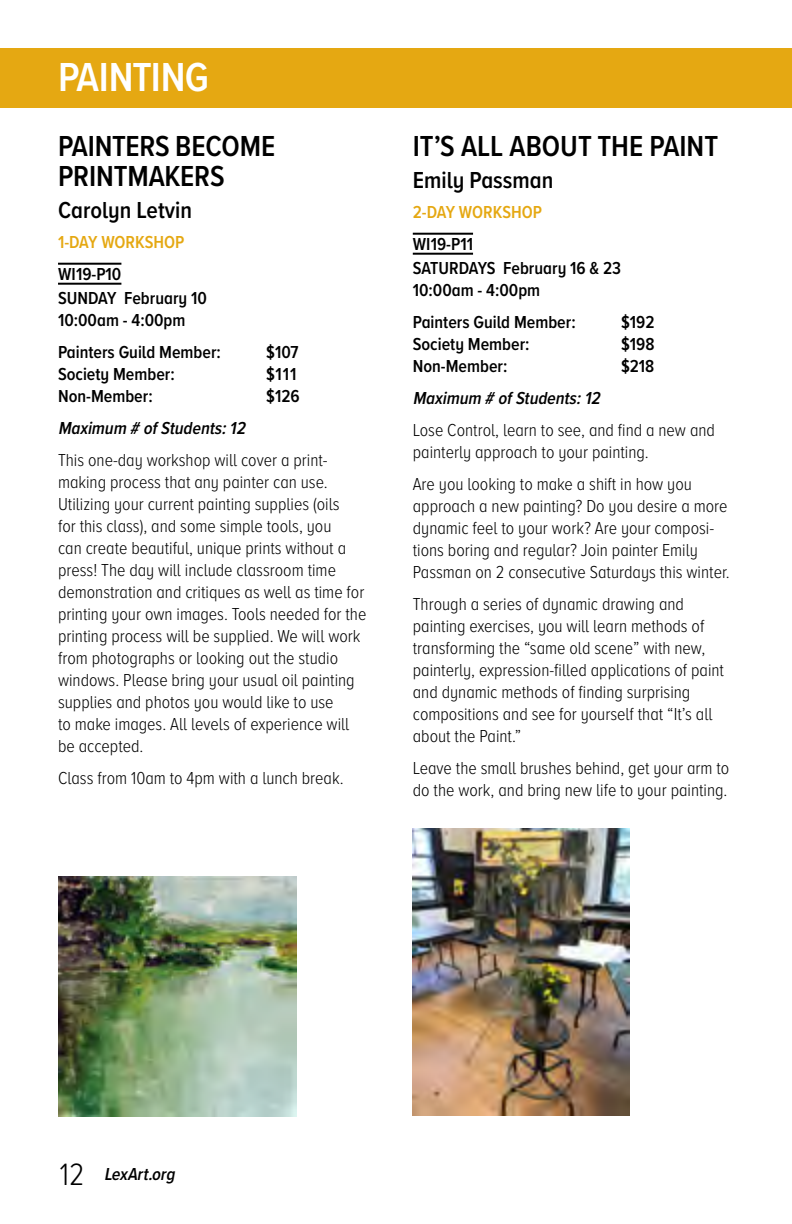
<style>
.page{position:relative;width:792px;height:1224px;background:#fff}
.page>*{position:absolute;margin:0;border:0;box-sizing:border-box;transform-origin:0 0}
.t1{font:600 42px "Proxima Nova Cond";letter-spacing:-.01em;color:#fff}
.t2{font:600 30px "Proxima Nova A Cond";color:#000}
.t3{font:600 24px "Proxima Nova A Cond";color:#000}
.t4{font:300 18px/22px "Proxima Nova A Cond";color:#000}
.t5{font:600 18px/24px "Proxima Nova A Cond";color:#000}
.t6{font:italic 600 18px "Proxima Nova A Cond";color:#000}
.t7{font:600 18px "Proxima Nova A Cond";color:#e5a812}
.s1{font-weight:300;font-style:normal;font-size:32px}
</style>
<div class="page">
<hr style="left:58px;top:263px;width:63px;height:2px;background:#000">
<hr style="left:58px;top:283px;width:63px;height:2px;background:#000">
<div style="left:0;top:48px;width:792px;height:60px;background:#e5a812"></div>
<hr style="left:413px;top:233px;width:60px;height:2px;background:#000">
<hr style="left:413px;top:253px;width:60px;height:2px;background:#000">
<img style="left:58px;top:876px;width:239px;height:240px">
<img style="left:413px;top:828px;width:216px;height:288px">
<h1 class="t1" style="left:58px;top:46px;width:152px">PAINTING</h1>
<h2 class="t2" style="left:58px;top:124px;width:15px">Painters</h2>
<h2 class="t2" style="left:175px;top:124px;width:101px">BECOME</h2>
<h2 class="t2" style="left:58px;top:154px;width:16px">Printma</h2>
<h2 class="t2" style="left:165px;top:154px;width:31px">kers</h2>
<h3 class="t3" style="left:58px;top:192px;width:135px">Carolyn Letvin</h3>
<p class="t7" style="left:58px;top:228px;width:126px">1-DAY WORKSHOP</p>
<p class="t5" style="left:58px;top:261px;width:65px">WI19-P10<br>Sunday</p>
<p class="t5" style="left:58px;top:286px;width:150px;line-height:22px;text-indent:66px">February 10<br>10:00am - 4:00pm</p>
<p class="t5" style="left:58px;top:339px;width:164px">Painters Guild Member:</p>
<p class="t5" style="left:266px;top:339px;width:34px">$107</p>
<p class="t5" style="left:58px;top:361px;width:118px">Society Member:</p>
<p class="t5" style="left:266px;top:361px;width:32px">$111</p>
<p class="t5" style="left:58px;top:383px;width:96px">Non-Member:</p>
<p class="t5" style="left:266px;top:383px;width:35px">$126</p>
<p class="t6" style="left:58px;top:414px;width:193px">Maximum # ofStudents:12</p>
<p class="t4" style="left:58px;top:448px;width:310px">This one-day workshop will cover a print&shy;making process that any painter can use.<br>Utilizing your current painting supplies (oils<br>for this class), and some simple tools, you<br>can create beautiful, unique prints without a press! The day will include classroom time demonstration and critiques as well as time for printing your own images. Tools needed for the printing process will be supplied. We will work from photographs or looking out the studio windows. Please bring your usual oil painting supplies and photos you would like to use<br>to make images. All levels of experience will be accepted.</p>
<p class="t4" style="left:58px;top:766px;width:287px">Class from 10am to 4pm with a lunch break.</p>
<h2 class="t2" style="left:413px;top:124px;width:307px">IT’S ALL ABOUT THE PAINT</h2>
<h3 class="t3" style="left:413px;top:162px;width:142px">Emily Passman</h3>
<p class="t7" style="left:413px;top:198px;width:129px">2-DAY WORKSHOP</p>
<p class="t5" style="left:413px;top:231px;width:62px">WI19-P11<br>Saturday</p>
<p class="t5" style="left:413px;top:256px;width:210px;line-height:22px;text-indent:74px">S February 16 &amp; 23<br>10:00am - 4:00pm</p>
<p class="t5" style="left:413px;top:309px;width:164px">Painters Guild Member:</p>
<p class="t5" style="left:621px;top:309px;width:35px">$192</p>
<p class="t5" style="left:413px;top:331px;width:118px">Society Member:</p>
<p class="t5" style="left:621px;top:331px;width:35px">$198</p>
<p class="t5" style="left:413px;top:353px;width:96px">Non-Member:</p>
<p class="t5" style="left:621px;top:353px;width:35px">$218</p>
<p class="t6" style="left:413px;top:384px;width:193px">Maximum # ofStudents:12</p>
<p class="t4" style="left:413px;top:418px;width:304px">Lose Control, learn to see, and find a new and painterly approach to your painting.</p>
<p class="t4" style="left:413px;top:472px;width:318px">Are you looking to make a shift in how you approach a new painting? Do you desire a more dynamic feel to your work? Are your composi&shy;tions boring and regular? Join painter Emily Passman on 2 consecutive Saturdays this winter.</p>
<p class="t4" style="left:413px;top:592px;width:313px">Through a series of dynamic drawing and painting exercises, you will learn methods of transforming the “same old scene” with new, painterly, expression-filled applications of paint and dynamic methods of finding surprising compositions and see for yourself that “It’s all about the Paint.”</p>
<p class="t4" style="left:413px;top:756px;width:318px">Leave the small brushes behind, get your arm to do the work, and bring new life to your painting.</p>
<p class="t6" style="left:60px;top:1161px;width:121px"><span class="s1">1 2</span> LexArt.org</p>
</div>
